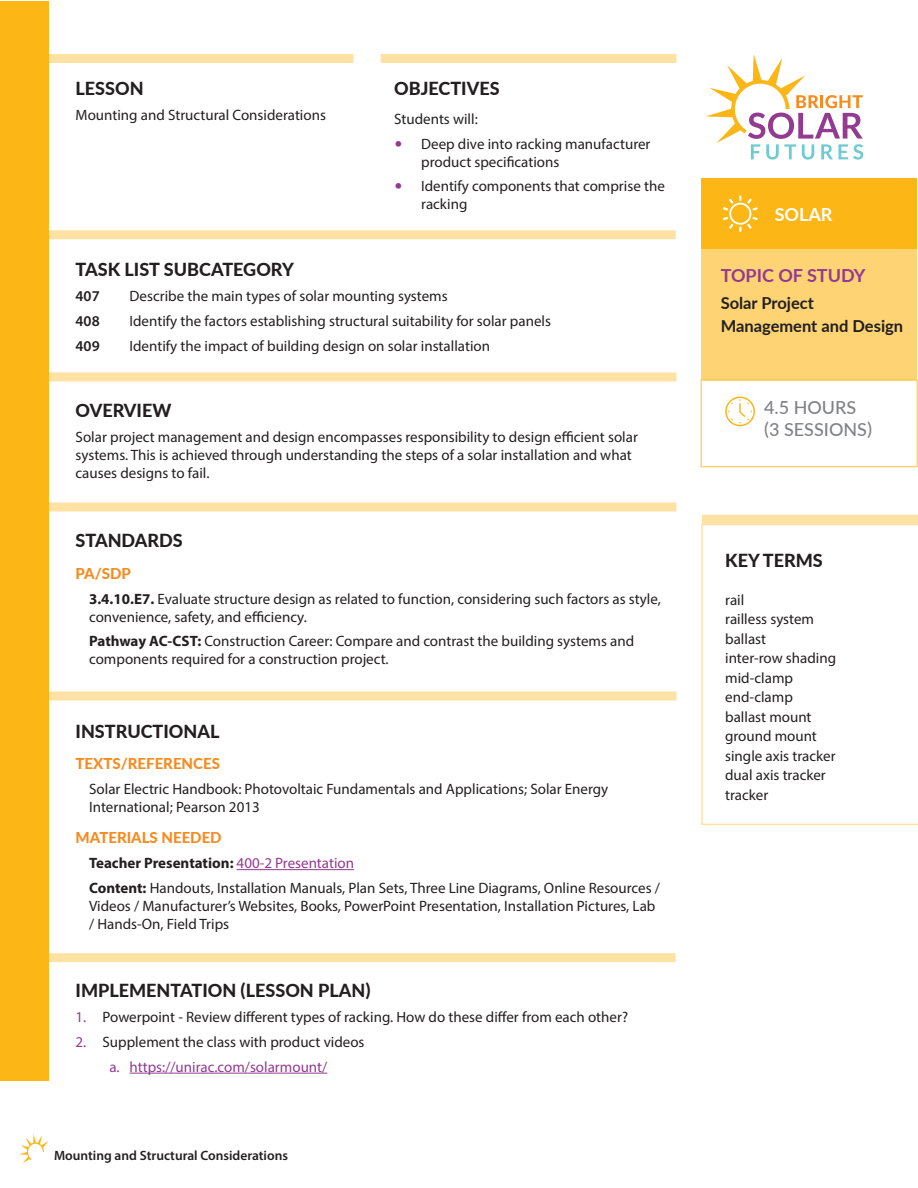
<style>
.page{position:relative;width:918px;height:1188px;background:#fff}
.page>*{position:absolute;margin:0;border:0;box-sizing:border-box;transform-origin:0 0}
.Body{font:800 18px "Lato";color:#231f20}
.t1{font:500 18px "Lato";color:#808285}
.t2{font:700 18px "Lato";color:#933a91}
.t3{font:700 18px "Lato";color:#fff}
.t4{font:700 16.5px/22.5px "Lato";color:#231f20}
.Indent{font:15px/18px "Myriad Pro";color:#231f20}
.Body-2{font:15px/18px "Myriad Pro";color:#231f20}
.Subheading{font:800 15px "Lato";color:#f68b1f}
.Indent-2{font:700 15px "Myriad Pro";color:#231f20}
.t5{font:15px "Myriad Pro";color:#933a91}
.Body-3{font:600 15px "Myriad Pro";color:#231f20}
.Body-4{font:600 13.5px "Myriad Pro";color:#231f20}
.s1{font-family:"Lato";color:#933a91}
.s2{font-weight:700}
.s3{font-weight:400;color:#933a91}
.s4{color:#933a91}
</style>
<div class="page">
<div style="left:0;top:1px;width:49px;height:1080px;background:#fcb717"></div>
<svg style="left:706px;top:54px;width:157px;height:106px"></svg>
<svg style="left:19px;top:1134px;width:30px;height:29px"></svg>
<div style="left:701px;top:179px;width:216px;height:70px;background:#fcb717"></div>
<svg style="left:723px;top:195px;width:35px;height:37px"></svg>
<div style="left:729px;top:203px;width:22px;height:22px;border:2px solid #fff;border-radius:50%"></div>
<div style="left:701px;top:249px;width:216px;height:131px;background:#fdd373"></div>
<svg style="left:725px;top:396px;width:30px;height:31px"></svg>
<div style="left:49px;top:54px;width:305px;height:9px;background:#fde2a3"></div>
<div style="left:381px;top:54px;width:295px;height:9px;background:#fde2a3"></div>
<svg style="left:49px;top:230px;width:627px;height:9px;fill:#fde2a3"></svg>
<svg style="left:49px;top:372px;width:627px;height:9px;fill:#fde2a3"></svg>
<div style="left:702px;top:515px;width:216px;height:9px;background:#fde2a3"></div>
<svg style="left:701px;top:524px;width:217px;height:301px"></svg>
<svg style="left:49px;top:502px;width:627px;height:10px;fill:#fde2a3"></svg>
<div style="left:49px;top:692px;width:627px;height:8px;background:#fde2a3"></div>
<svg style="left:49px;top:953px;width:627px;height:9px;fill:#fde2a3"></svg>
<hr style="left:237px;top:869px;width:117px;height:1px;background:#933a91">
<hr style="left:130px;top:1073px;width:197px;height:1px;background:#933a91">
<p class="Body" style="left:76px;top:76px;width:70px">LESSON</p>
<p class="Body-2" style="left:76px;top:106px;width:252px">Mounting and Structural Considerations</p>
<p class="Body" style="left:394px;top:76px;width:107px">OBJECTIVES</p>
<p class="Body-2" style="left:394px;top:110px;width:85px">Students will:</p>
<p class="Indent" style="left:421px;top:134px;width:231px;text-indent:-27px"><span class="s1">ҋ</span> Deep dive into racking manufacturer product specifications</p>
<p class="Indent" style="left:421px;top:177px;width:245px;text-indent:-27px"><span class="s1">ҋ</span> Identify components that comprise the racking</p>
<p class="Body" style="left:76px;top:256px;width:220px">TASK LIST SUBCATEGORY</p>
<p class="Body-3" style="left:76px;top:287px;width:26px">407</p>
<p class="Body-2" style="left:130px;top:287px;width:320px">Describe the main types of solar mounting systems</p>
<p class="Body-3" style="left:76px;top:311px;width:26px">408</p>
<p class="Body-2" style="left:130px;top:312px;width:423px">Identify the factors establishing structural suitability for solar panels</p>
<p class="Body-3" style="left:76px;top:336px;width:26px">409</p>
<p class="Body-2" style="left:130px;top:336px;width:362px">Identify the impact of building design on solar installation</p>
<p class="Body" style="left:76px;top:397px;width:97px">OVERVIEW</p>
<p class="Body-2" style="left:76px;top:427px;width:564px">Solar project management and design encompasses responsibility to design efficient solar systems. This is achieved through understanding the steps of a solar installation and what causes designs to fail.</p>
<p class="Body" style="left:76px;top:527px;width:109px">STANDARDS</p>
<p class="Subheading" style="left:76px;top:562px;width:57px">PA/SDP</p>
<p class="Indent" style="left:89px;top:589px;width:573px"><span class="s2">3.4.10.E7.</span> Evaluate structure design as related to function, considering such factors as style, convenience, safety, and efficiency.</p>
<p class="Indent" style="left:89px;top:632px;width:547px"><span class="s2">Pathway AC-CST:</span> Construction Career: Compare and contrast the building systems and components required for a construction project.</p>
<p class="Body" style="left:76px;top:718px;width:145px">INSTRUCTIONAL</p>
<p class="Subheading" style="left:76px;top:753px;width:146px">TEXTS/REFERENCES</p>
<p class="Indent" style="left:89px;top:780px;width:521px">Solar Electric Handbook: Photovoltaic Fundamentals and Applications; Solar Energy<br>International; Pearson 2013</p>
<p class="Subheading" style="left:76px;top:827px;width:148px">MATERIALS NEEDED</p>
<p class="Indent-2" style="left:89px;top:853px;width:267px">Teacher Presentation: <span class="s3">400-2 Presentation</span></p>
<p class="Indent" style="left:89px;top:879px;width:572px"><span class="s2">Content:</span> Handouts, Installation Manuals, Plan Sets, Three Line Diagrams, Online Resources /<br>Videos / Manufacturer’s Websites, Books, PowerPoint Presentation, Installation Pictures, Lab / Hands-On, Field Trips</p>
<p class="Body" style="left:76px;top:977px;width:296px">IMPLEMENTATION (LESSON PLAN)</p>
<p class="Indent" style="left:76px;top:1008px;width:554px"><span class="s4">1.</span> Powerpoint - Review different types of racking. How do these differ from each other?</p>
<p class="Indent" style="left:76px;top:1033px;width:290px"><span class="s4">2.</span> Supplement the class with product videos</p>
<p class="t5" style="left:109px;top:1057px;width:219px">a. https://unirac.com/solarmount/</p>
<p class="Body-4" style="left:54px;top:1147px;width:236px">Mounting and Structural Considerations</p>
<p class="t3" style="left:775px;top:201px;width:59px">SOLAR</p>
<p class="t2" style="left:721px;top:263px;width:146px">TOPIC OF STUDY</p>
<p class="t4" style="left:721px;top:291px;width:184px">Solar Project<br>Management and Design</p>
<p class="t1" style="left:764px;top:395px;width:94px">4.5 HOURS</p>
<p class="t1" style="left:764px;top:416px;width:109px">(3 SESSIONS)</p>
<p class="Body" style="left:725px;top:547px;width:99px">KEY TERMS</p>
<p class="Indent" style="left:725px;top:590px;width:21px">rail</p>
<p class="Indent" style="left:725px;top:610px;width:90px">railless system</p>
<p class="Indent" style="left:725px;top:629px;width:42px">ballast</p>
<p class="Indent" style="left:725px;top:649px;width:112px">inter-row shading</p>
<p class="Indent" style="left:725px;top:668px;width:69px">mid-clamp</p>
<p class="Indent" style="left:725px;top:688px;width:69px">end-clamp</p>
<p class="Indent" style="left:725px;top:707px;width:88px">ballast mount</p>
<p class="Indent" style="left:725px;top:727px;width:93px">ground mount</p>
<p class="Indent" style="left:725px;top:746px;width:112px">single axis tracker</p>
<p class="Indent" style="left:725px;top:766px;width:102px">dual axis tracker</p>
<p class="Indent" style="left:725px;top:785px;width:45px">tracker</p>
</div>
